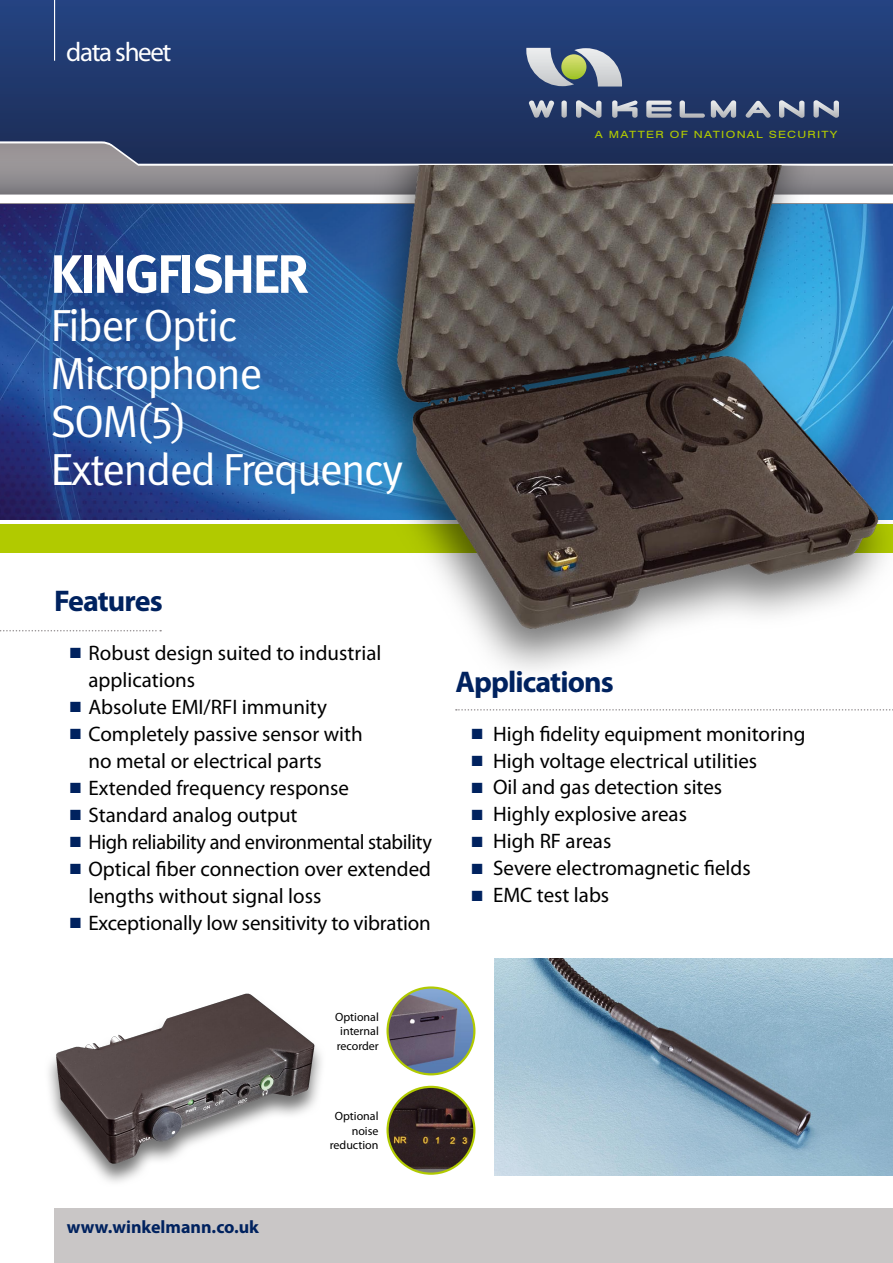
<style>
.page{position:relative;width:893px;height:1263px;background:#fff}
.page>*{position:absolute;margin:0;border:0;box-sizing:border-box;transform-origin:0 0}
.t1{font:54px "Meta Bold LF";letter-spacing:-.04em;color:#fff}
.t2{font:45px/48px "Meta Normal LF";letter-spacing:-.04em;color:#fff}
.t3{font:700 30px "Myriad Pro";letter-spacing:-.03em;color:#00225f}
.t4{font:27px "Myriad Pro";letter-spacing:-.05em;color:#fff}
.t5{font:21px/27px "Myriad Pro";color:#000}
.t6{font:700 18px "Myriad Pro";color:#00225f}
.t7{font:12px/14.4px "Myriad Pro";color:#000;text-align:center}
.t8{font:10.05px "Swiss 721 BT";letter-spacing:.1em;color:#b1ca00;scale:1.25 1}
.t9{font:7.95px "Swiss 721 BT";letter-spacing:.1em;color:#c8d300;scale:1.25 1}
</style>
<div class="page">
<svg style="left:0;top:0;width:893px;height:141px;background:#20396f"></svg>
<hr style="left:54px;top:0;width:1px;height:61px;background:#fff">
<img style="left:0;top:204px;width:307px;height:316px">
<div style="left:0;top:524px;width:893px;height:29px;background:#b1ca00"></div>
<svg style="left:0;top:141px;width:893px;height:2px;background:#33426a"></svg>
<hr style="left:0;top:203px;width:893px;height:1px;background:#959092">
<svg style="left:561px;top:100px;width:6px;height:18px"></svg>
<svg style="left:576px;top:100px;width:25px;height:18px"></svg>
<svg style="left:779px;top:100px;width:25px;height:18px"></svg>
<svg style="left:813px;top:100px;width:26px;height:18px"></svg>
<svg style="left:646px;top:101px;width:26px;height:17px"></svg>
<svg style="left:711px;top:100px;width:25px;height:18px"></svg>
<svg style="left:680px;top:100px;width:25px;height:18px"></svg>
<svg style="left:612px;top:100px;width:26px;height:18px"></svg>
<svg style="left:746px;top:101px;width:25px;height:17px"></svg>
<svg style="left:528px;top:100px;width:26px;height:18px"></svg>
<svg style="left:526px;top:48px;width:96px;height:39px;background:#8f9da1"></svg>
<svg style="left:0;top:143px;width:893px;height:52px;background:#565d75"></svg>
<img style="left:307px;top:166px;width:586px;height:504px">
<svg style="left:0;top:630px;width:161px;height:1px"></svg>
<svg style="left:456px;top:709px;width:437px;height:1px"></svg>
<div style="left:54px;top:1209px;width:839px;height:54px;background:#c9c6c6"></div>
<img style="left:494px;top:958px;width:399px;height:217px">
<img style="left:49px;top:993px;width:273px;height:189px">
<img style="left:388px;top:987px;width:86px;height:87px;border-radius:43px">
<div style="left:386px;top:986px;width:89px;height:89px;border:2px solid #b1ca00;border-radius:50%"></div>
<img style="left:388px;top:1087px;width:86px;height:87px;border-radius:43px">
<div style="left:386px;top:1086px;width:89px;height:89px;border:2px solid #b1ca00;border-radius:50%"></div>
<p class="t4" style="left:66px;top:35px;width:107px">data sheet</p>
<p class="t9" style="left:646px;top:128px;width:156px">A MATTER OF NATIONAL SECURITY</p>
<p class="t8" style="left:595px;top:128px;width:195px">A MATTER OF NATIONAL SECURITY</p>
<h1 class="t1" style="left:50px;top:240px;width:260px">KINGFISHER</h1>
<h2 class="t2" style="left:50px;top:301px;width:354px">Fiber Optic<br>Microphone<br>SOM(5)<br>Extended Frequency</h2>
<h3 class="t3" style="left:54px;top:581px;width:110px">Features</h3>
<p class="t5" style="left:88px;top:639px;width:345px">Robust design suited to industrial applications<br>Absolute EMI/RFI immunity<br>Completely passive sensor with<br>no metal or electrical parts<br>Extended frequency response<br>Standard analog output<br>High reliability and environmental stability<br>Optical fiber connection over extended lengths without signal loss<br>Exceptionally low sensitivity to vibration</p>
<h3 class="t3" style="left:455px;top:662px;width:160px">Applications</h3>
<p class="t5" style="left:493px;top:720px;width:314px">High fidelity equipment monitoring<br>High voltage electrical utilities<br>Oil and gas detection sites<br>Highly explosive areas<br>High RF areas<br>Severe electromagnetic fields<br>EMC test labs</p>
<p class="t6" style="left:67px;top:1215px;width:193px">www.winkelmann.co.uk</p>
<p class="t7" style="left:335px;top:1009px;width:45px">Optional internal recorder</p>
<p class="t7" style="left:330px;top:1109px;width:50px;text-align:right">Optional noise reduction</p>
</div>
